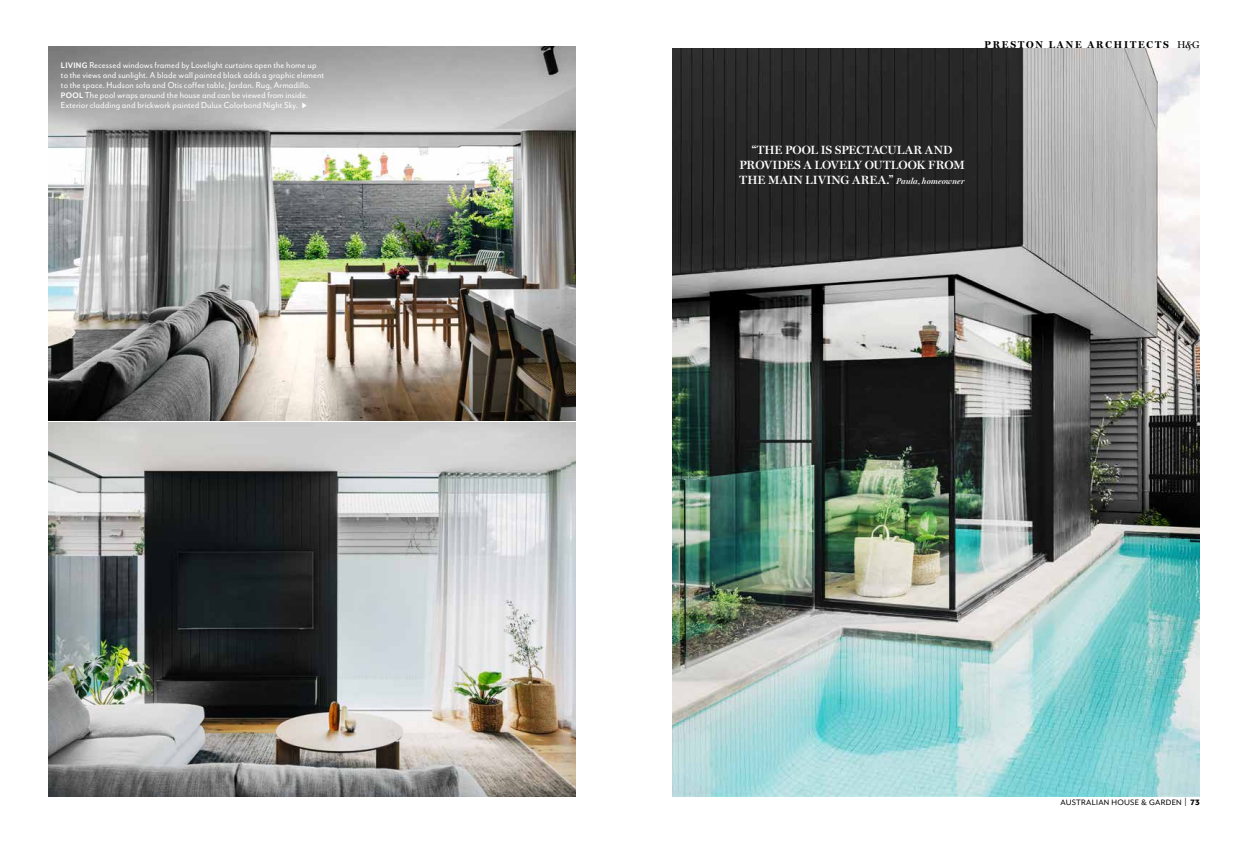
<style>
.page{position:relative;width:1248px;height:842px;background:#fff}
.page>*{position:absolute;margin:0;border:0;box-sizing:border-box;transform-origin:0 0}
.t1{font:600 12px/15px "Miller Display";letter-spacing:.005em;color:#fff;text-align:center}
.t2{font:10px/10px "Mr Eaves San OT";letter-spacing:.005em;color:#fff;scale:.95 1}
.t3{font:700 10px "Miller Display";letter-spacing:.19em;color:#000}
.t4{font:9px "Mr Eaves Mod OT";letter-spacing:.03em;color:#000}
.s1{font-weight:700;font-size:9.2px}
.s2{font-weight:400}
.s3{font-weight:600;font-style:italic}
.s4{font-style:italic;font-size:8.5px}
.s5{font-family:"Mr Eaves San OT";font-size:10.4px}
.s6{font-weight:800}
</style>
<div class="page">
<img style="left:48px;top:46px;width:527px;height:374px">
<img style="left:672px;top:48px;width:527px;height:749px">
<img style="left:48px;top:423px;width:527px;height:374px">
<svg style="left:302px;top:102px;width:5px;height:6px"></svg>
<p class="t2" style="left:61px;top:60px;width:279px"><span class="s1">LIVING</span> Recessed windows framed by Lovelight curtains open the home up to the views and sunlight. A blade wall painted black adds a graphic element to the space. Hudson sofa and Otis coffee table, Jardan. Rug, Armadillo.<br><span class="s1">POOL</span> The pool wraps around the house and can be viewed from inside.<br>Exterior cladding and brickwork painted Dulux Colorbond Night Sky.</p>
<p class="t3" style="left:984px;top:39px;width:217px">PRESTON LANE ARCHITECTS <span class="s2">H</span><span class="s3">^</span><span class="s2">G</span></p>
<p class="t1" style="left:739px;top:142px;width:227px">“THE POOL IS SPECTACULAR AND<br>PROVIDES A LOVELY OUTLOOK FROM<br>THE MAIN LIVING AREA.” <span class="s4">Paula, homeowner</span></p>
<p class="t4" style="left:1060px;top:798px;width:141px">AUSTRALIAN HOUSE &amp; GARDEN <span class="s5">|</span> <span class="s6">73</span></p>
</div>
